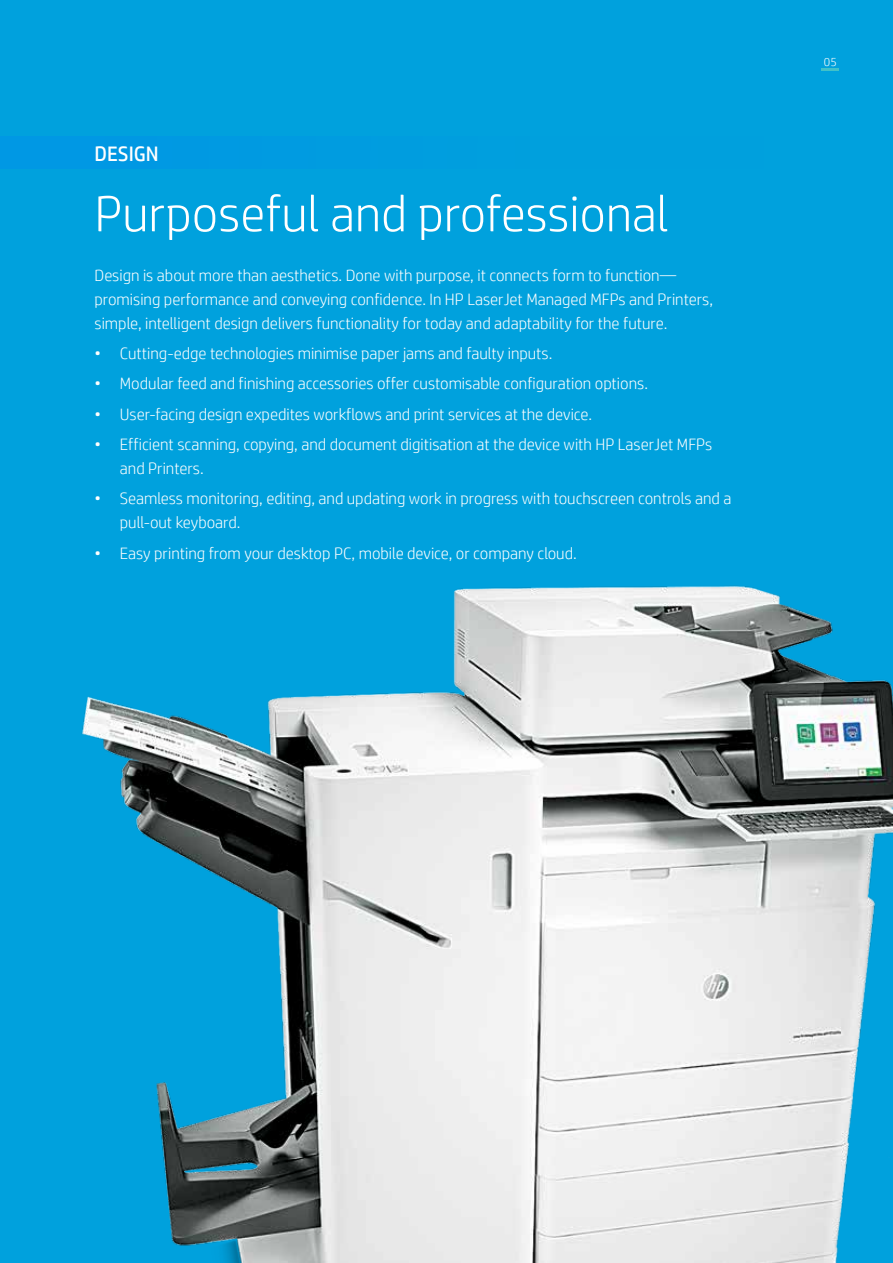
<style>
.page{position:relative;width:893px;height:1263px;background:#00a1dd}
.page>*{position:absolute;margin:0;border:0;box-sizing:border-box;transform-origin:0 0}
.t1{font:300 51px "HP Simplified";color:#fff}
.t2{font:21px "HP Simplified";color:#fff}
.t3{font:300 16.5px/24px "HP Simplified";color:#fff}
.t4{font:300 12px "HP Simplified";color:#fff}
</style>
<div class="page">
<div style="left:0;top:136px;width:763px;height:32px;background:#009ddf"></div>
<img style="left:81px;top:585px;width:812px;height:678px">
<hr style="left:822px;top:68px;width:17px;height:3px;background:#42c1c8">
<p class="t2" style="left:94px;top:140px;width:66px">DESIGN</p>
<h1 class="t1" style="left:94px;top:180px;width:576px">Purposeful and professional</h1>
<p class="t3" style="left:94px;top:263px;width:620px">Design is about more than aesthetics. Done with purpose, it connects form to function— promising performance and conveying confidence. In HP LaserJet Managed MFPs and Printers, simple, intelligent design delivers functionality for today and adaptability for the future.</p>
<p class="t3" style="left:94px;top:341px;width:459px">• Cutting-edge technologies minimise paper jams and faulty inputs.</p>
<p class="t3" style="left:94px;top:371px;width:555px">• Modular feed and finishing accessories offer customisable configuration options.</p>
<p class="t3" style="left:94px;top:402px;width:499px">• User-facing design expedites workflows and print services at the device.</p>
<p class="t3" style="left:120px;top:432px;width:594px;text-indent:-25px">• Efficient scanning, copying, and document digitisation at the device with HP LaserJet MFPs and Printers.</p>
<p class="t3" style="left:120px;top:486px;width:613px;text-indent:-25px">• Seamless monitoring, editing, and updating work in progress with touchscreen controls and a pull-out keyboard.</p>
<p class="t3" style="left:94px;top:541px;width:484px">• Easy printing from your desktop PC, mobile device, or company cloud.</p>
<p class="t4" style="left:824px;top:54px;width:14px">05</p>
</div>
